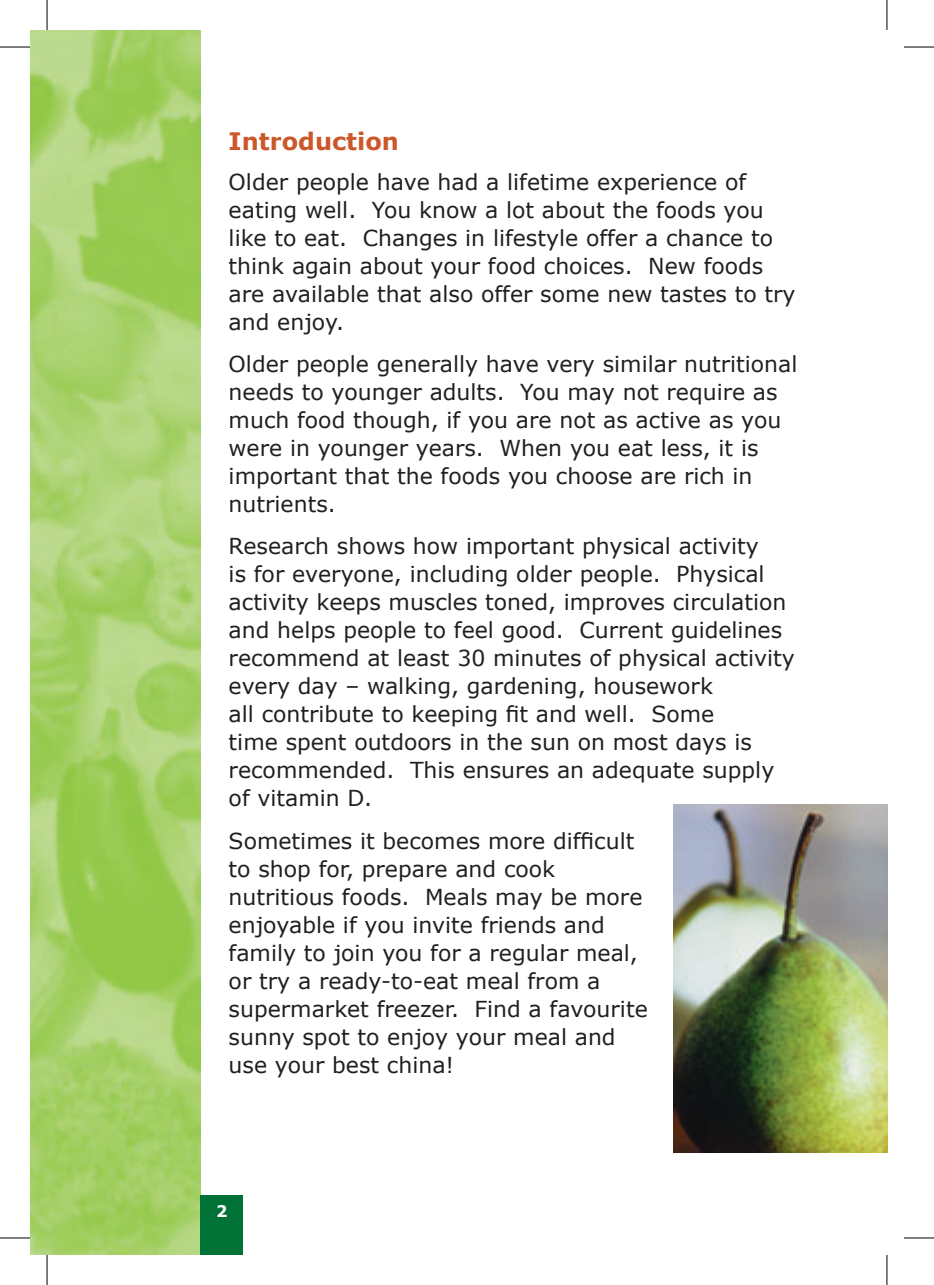
<style>
.page{position:relative;width:934px;height:1285px;background:#fff}
.page>*{position:absolute;margin:0;border:0;box-sizing:border-box;transform-origin:0 0}
.t1{font:700 24px "Verdana";color:#cb572b}
.t2{font:22px/28px "Verdana";color:#231f20}
.t3{font:700 16px "Verdana";color:#fff}
</style>
<div class="page">
<img style="left:30px;top:30px;width:170px;height:1225px">
<div style="left:200px;top:1195px;width:43px;height:60px;background:#007236"></div>
<img style="left:673px;top:804px;width:214px;height:349px">
<hr style="left:0;top:47px;width:30px;height:1px;background:#000">
<hr style="left:903px;top:47px;width:30px;height:1px;background:#000">
<hr style="left:0;top:1237px;width:30px;height:1px;background:#000">
<hr style="left:903px;top:1237px;width:30px;height:1px;background:#000">
<hr style="left:47px;top:0;width:1px;height:30px;background:#000">
<hr style="left:47px;top:1255px;width:1px;height:30px;background:#000">
<hr style="left:886px;top:0;width:1px;height:30px;background:#000">
<hr style="left:886px;top:1255px;width:1px;height:30px;background:#000">
<p class="t1" style="left:228px;top:126px;width:172px">Introduction</p>
<p class="t2" style="left:228px;top:167px;width:568px">Older people have had a lifetime experience of eating well. You know a lot about the foods you like to eat. Changes in lifestyle offer a chance to think again about your food choices. New foods are available that also offer some new tastes to try and enjoy.</p>
<p class="t2" style="left:228px;top:349px;width:570px">Older people generally have very similar nutritional needs to younger adults. You may not require as much food though, if you are not as active as you were in younger years. When you eat less, it is important that the foods you choose are rich in nutrients.</p>
<p class="t2" style="left:228px;top:531px;width:567px">Research shows how important physical activity<br>is for everyone, including older people. Physical activity keeps muscles toned, improves circulation and helps people to feel good. Current guidelines recommend at least 30 minutes of physical activity every day – walking, gardening, housework<br>all contribute to keeping fit and well. Some<br>time spent outdoors in the sun on most days is recommended. This ensures an adequate supply of vitamin D.</p>
<p class="t2" style="left:228px;top:826px;width:420px">Sometimes it becomes more difficult to shop for, prepare and cook nutritious foods. Meals may be more enjoyable if you invite friends and family to join you for a regular meal, or try a ready-to-eat meal from a supermarket freezer. Find a favourite sunny spot to enjoy your meal and use your best china!</p>
<p class="t3" style="left:216px;top:1200px;width:13px">2</p>
</div>
